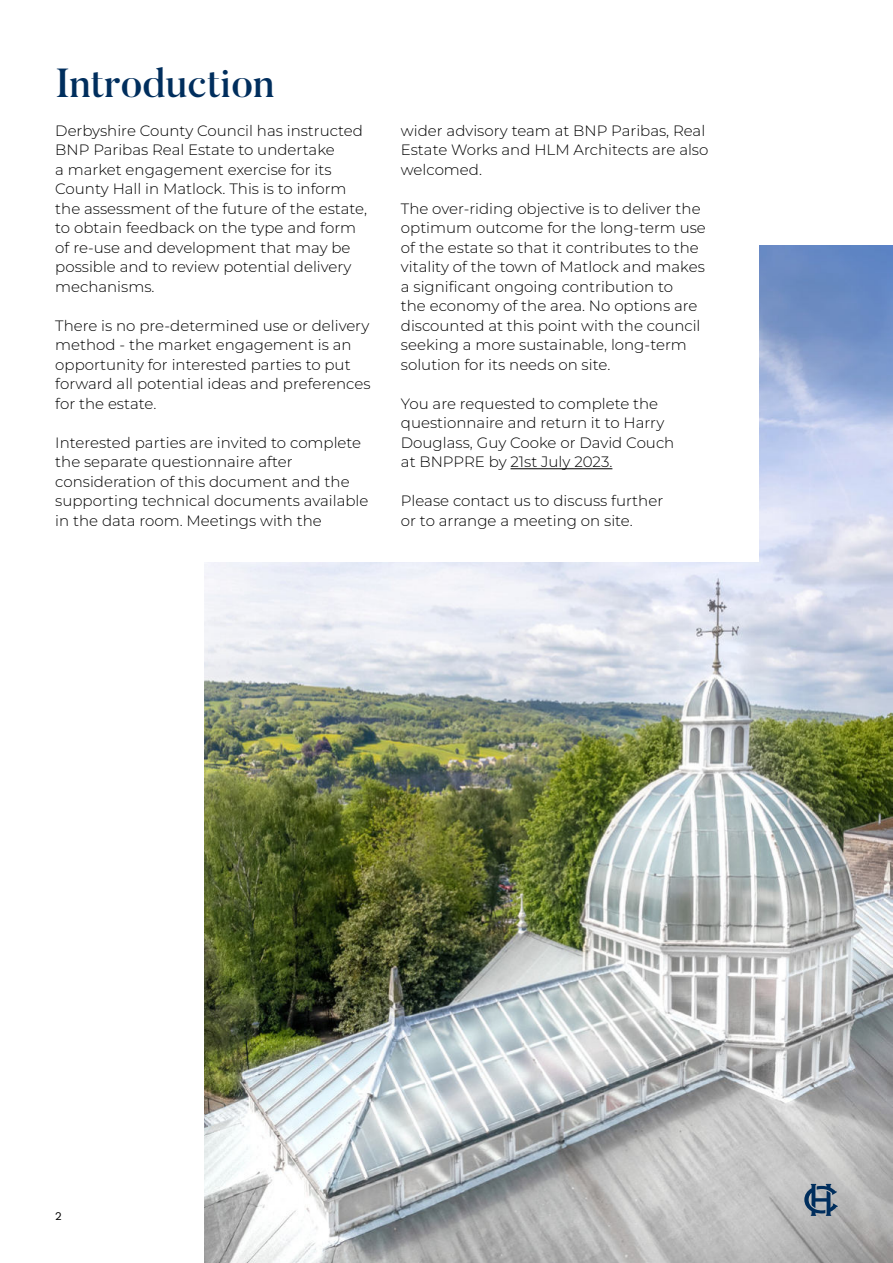
<style>
.page{position:relative;width:893px;height:1263px;background:#fff}
.page>*{position:absolute;margin:0;border:0;box-sizing:border-box;transform-origin:0 0}
.t1{font:500 40.35px "Butler";color:#002e5d}
.t2{font:300 15px/19.5px "Montserrat";color:#000}
.t3{font:11.55px "Work Sans";color:#000}
</style>
<div class="page">
<img style="left:204px;top:245px;width:689px;height:1018px">
<div style="left:0;top:0;width:758px;height:561px;background:#fff"></div>
<hr style="left:510px;top:468px;width:102px;height:1px;background:#000">
<svg style="left:804px;top:1184px;width:34px;height:32px"></svg>
<h1 class="t1" style="left:55px;top:67px;width:221px">Introduction</h1>
<p class="t2" style="left:55px;top:120px;width:313px">Derbyshire County Council has instructed BNP Paribas Real Estate to undertake<br>a market engagement exercise for its County Hall in Matlock. This is to inform the assessment of the future of the estate, to obtain feedback on the type and form of re-use and development that may be possible and to review potential delivery mechanisms.</p>
<p class="t2" style="left:55px;top:315px;width:317px">There is no pre-determined use or delivery method - the market engagement is an opportunity for interested parties to put forward all potential ideas and preferences for the estate.</p>
<p class="t2" style="left:55px;top:432px;width:315px">Interested parties are invited to complete the separate questionnaire after consideration of this document and the supporting technical documents available in the data room. Meetings with the</p>
<p class="t2" style="left:401px;top:120px;width:309px">wider advisory team at BNP Paribas, Real<br>Estate Works and HLM Architects are also welcomed.</p>
<p class="t2" style="left:401px;top:198px;width:306px">The over-riding objective is to deliver the optimum outcome for the long-term use of the estate so that it contributes to the vitality of the town of Matlock and makes a significant ongoing contribution to<br>the economy of the area. No options are discounted at this point with the council seeking a more sustainable, long-term solution for its needs on site.</p>
<p class="t2" style="left:401px;top:393px;width:275px">You are requested to complete the questionnaire and return it to Harry<br>Douglass, Guy Cooke or David Couch at BNPPRE by 21st July 2023.</p>
<p class="t2" style="left:401px;top:491px;width:264px">Please contact us to discuss further or to arrange a meeting on site.</p>
<p class="t3" style="left:55px;top:1209px;width:8px">2</p>
</div>
